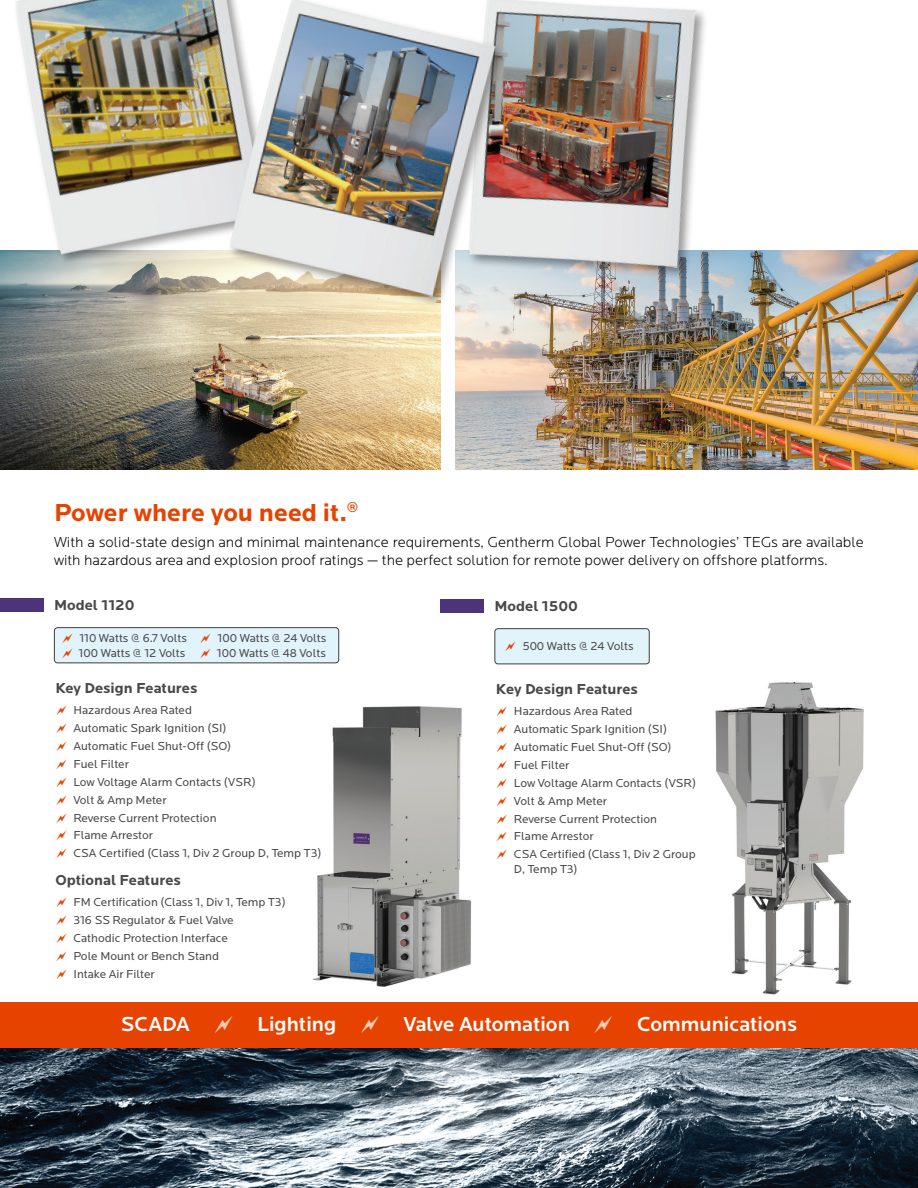
<style>
.page{position:relative;width:918px;height:1188px;background:#fff}
.page>*{position:absolute;margin:0;border:0;box-sizing:border-box;transform-origin:0 0}
.t1{font:700 25.5px "Locator";color:#e74300}
.t2{font:500 21px "Locator";color:#fff}
.t3{font:300 15px/18px "Locator";color:#080302}
.t4{font:700 15px "Locator";color:#4b4948}
.t5{font:12px/14.4px "Locator";color:#4b4948}
</style>
<div class="page">
<img style="left:715px;top:681px;width:149px;height:314px">
<img style="left:313px;top:706px;width:158px;height:281px">
<img style="left:0;top:286px;width:441px;height:183px">
<div style="left:0;top:1002px;width:918px;height:54px;background:#e74300"></div>
<img style="left:0;top:1049px;width:918px;height:139px">
<img style="left:456px;top:250px;width:462px;height:219px">
<img style="left:0;top:0;width:227px;height:286px">
<img style="left:508px;top:0;width:215px;height:289px">
<div style="left:227px;top:0;width:281px;height:309px;background:#231f20;opacity:.45"></div>
<img style="left:227px;top:0;width:271px;height:300px">
<div style="left:0;top:598px;width:44px;height:14px;background:#4d3378"></div>
<div style="left:54px;top:628px;width:285px;height:35px;background:#e1f4fc;border-radius:3px"></div>
<div style="left:54px;top:627px;width:285px;height:36px;border:1px solid #403d3d;border-radius:3px"></div>
<div style="left:495px;top:629px;width:154px;height:35px;background:#e1f4fc;border-radius:3px"></div>
<div style="left:494px;top:628px;width:156px;height:36px;border:1px solid #403d3d;border-radius:3px"></div>
<div style="left:440px;top:599px;width:44px;height:14px;background:#4d3378"></div>
<p class="t1" style="left:54px;top:498px;width:305px">Power where you need it.<sup>®</sup></p>
<p class="t3" style="left:54px;top:533px;width:811px">With a solid-state design and minimal maintenance requirements, Gentherm Global Power Technologies’ TEGs are available with hazardous area and explosion proof ratings — the perfect solution for remote power delivery on offshore platforms.</p>
<p class="t4" style="left:54px;top:597px;width:82px">Model 1120</p>
<p class="t4" style="left:494px;top:598px;width:85px">Model 1500</p>
<p class="t5" style="left:79px;top:632px;width:109px">110 Watts @ 6.7 Volts</p>
<p class="t5" style="left:79px;top:646px;width:108px">100 Watts @ 12 Volts</p>
<p class="t5" style="left:218px;top:631px;width:110px">100 Watts @ 24 Volts</p>
<p class="t5" style="left:217px;top:646px;width:111px">100 Watts @ 48 Volts</p>
<p class="t4" style="left:56px;top:679px;width:143px">Key Design Features</p>
<p class="t5" style="left:74px;top:703px;width:120px">Hazardous Area Rated</p>
<p class="t5" style="left:74px;top:721px;width:155px">Automatic Spark Ignition (SI)</p>
<p class="t5" style="left:74px;top:739px;width:159px">Automatic Fuel Shut-Off (SO)</p>
<p class="t5" style="left:74px;top:757px;width:57px">Fuel Filter</p>
<p class="t5" style="left:74px;top:775px;width:184px">Low Voltage Alarm Contacts (VSR)</p>
<p class="t5" style="left:74px;top:793px;width:95px">Volt &amp; Amp Meter</p>
<p class="t5" style="left:74px;top:811px;width:145px">Reverse Current Protection</p>
<p class="t5" style="left:74px;top:829px;width:81px">Flame Arrestor</p>
<p class="t5" style="left:74px;top:847px;width:250px">CSA Certified (Class 1, Div 2 Group D, Temp T3)</p>
<p class="t4" style="left:56px;top:871px;width:127px">Optional Features</p>
<p class="t5" style="left:74px;top:895px;width:214px">FM Certification (Class 1, Div 1, Temp T3)</p>
<p class="t5" style="left:74px;top:913px;width:162px">316 SS Regulator &amp; Fuel Valve</p>
<p class="t5" style="left:74px;top:931px;width:156px">Cathodic Protection Interface</p>
<p class="t5" style="left:74px;top:949px;width:147px">Pole Mount or Bench Stand</p>
<p class="t5" style="left:74px;top:967px;width:83px">Intake Air Filter</p>
<p class="t5" style="left:522px;top:639px;width:113px">500 Watts @ 24 Volts</p>
<p class="t4" style="left:496px;top:680px;width:143px">Key Design Features</p>
<p class="t5" style="left:514px;top:704px;width:120px">Hazardous Area Rated</p>
<p class="t5" style="left:514px;top:722px;width:155px">Automatic Spark Ignition (SI)</p>
<p class="t5" style="left:514px;top:740px;width:159px">Automatic Fuel Shut-Off (SO)</p>
<p class="t5" style="left:514px;top:758px;width:57px">Fuel Filter</p>
<p class="t5" style="left:514px;top:776px;width:184px">Low Voltage Alarm Contacts (VSR)</p>
<p class="t5" style="left:514px;top:794px;width:95px">Volt &amp; Amp Meter</p>
<p class="t5" style="left:514px;top:812px;width:145px">Reverse Current Protection</p>
<p class="t5" style="left:514px;top:830px;width:81px">Flame Arrestor</p>
<p class="t5" style="left:514px;top:848px;width:183px">CSA Certified (Class 1, Div 2 Group<br>D, Temp T3)</p>
<p class="t2" style="left:121px;top:1012px;width:71px">SCADA</p>
<p class="t2" style="left:257px;top:1012px;width:81px">Lighting</p>
<p class="t2" style="left:403px;top:1012px;width:168px">Valve Automation</p>
<p class="t2" style="left:637px;top:1012px;width:162px">Communications</p>
</div>
